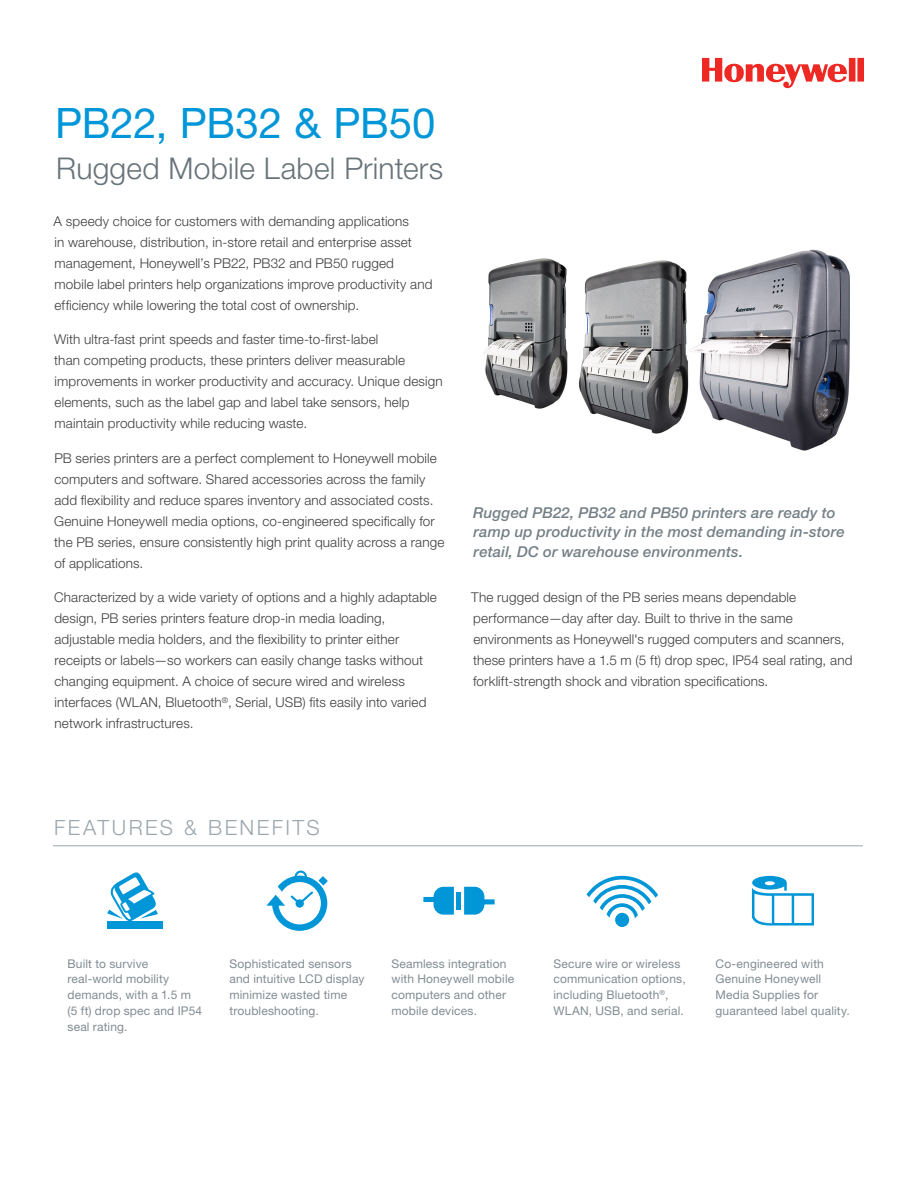
<style>
.page{position:relative;width:918px;height:1188px;background:#fff}
.page>*{position:absolute;margin:0;border:0;box-sizing:border-box;transform-origin:0 0}
.Title_1__28pt{font:42px "Helvetica Neue LT Std";letter-spacing:-.005em;color:#0196d7}
.Title_2__20pt{font:300 30px "Helvetica Neue LT Std";letter-spacing:.005em;color:#687379}
.Sidebar__Header{font:300 21px "Helvetica Neue LT Std";letter-spacing:.12em;color:#9da7ae}
.Product_Caption{font:italic 500 15px/19.5px "Helvetica Neue LT Std";letter-spacing:.01em;color:#748086}
.Body__9_14_pt{font:300 13.5px/21px "Helvetica Neue LT Std";letter-spacing:.01em;color:#3e3e3f}
.Datasheet_Sidebar__B{font:12px/15.8px "Helvetica Neue LT Std";letter-spacing:.015em;color:#818c92}
</style>
<div class="page">
<svg style="left:702px;top:58px;width:162px;height:30px"></svg>
<img style="left:483px;top:249px;width:367px;height:202px">
<hr style="left:53px;top:845px;width:810px;height:1px;background:#9da7ae">
<div style="left:107px;top:921px;width:56px;height:8px;background:#0196d7"></div>
<svg style="left:107px;top:872px;width:51px;height:49px"></svg>
<svg style="left:266px;top:871px;width:61px;height:60px"></svg>
<div style="left:456px;top:892px;width:5px;height:17px;background:#0196d7"></div>
<svg style="left:423px;top:887px;width:31px;height:28px"></svg>
<svg style="left:464px;top:887px;width:31px;height:28px"></svg>
<svg style="left:586px;top:876px;width:72px;height:51px"></svg>
<div style="left:615px;top:913px;width:14px;height:14px;background:#0196d7;border-radius:50%"></div>
<svg style="left:752px;top:876px;width:62px;height:50px"></svg>
<p class="Title_1__28pt" style="left:55px;top:98px;width:382px">PB22, PB32 &amp; PB50</p>
<p class="Title_2__20pt" style="left:56px;top:150px;width:388px">Rugged Mobile Label Printers</p>
<p class="Body__9_14_pt" style="left:54px;top:210px;width:380px">A speedy choice for customers with demanding applications<br>in warehouse, distribution, in-store retail and enterprise asset management, Honeywell’s PB22, PB32 and PB50 rugged mobile label printers help organizations improve productivity and efficiency while lowering the total cost of ownership.</p>
<p class="Body__9_14_pt" style="left:54px;top:329px;width:390px">With ultra-fast print speeds and faster time-to-first-label<br>than competing products, these printers deliver measurable improvements in worker productivity and accuracy. Unique design elements, such as the label gap and label take sensors, help maintain productivity while reducing waste.</p>
<p class="Body__9_14_pt" style="left:54px;top:447px;width:392px">PB series printers are a perfect complement to Honeywell mobile computers and software. Shared accessories across the family add flexibility and reduce spares inventory and associated costs.<br>Genuine Honeywell media options, co-engineered specifically for the PB series, ensure consistently high print quality across a range of applications.</p>
<p class="Body__9_14_pt" style="left:54px;top:587px;width:384px">Characterized by a wide variety of options and a highly adaptable design, PB series printers feature drop-in media loading, adjustable media holders, and the flexibility to printer either receipts or labels—so workers can easily change tasks without changing equipment. A choice of secure wired and wireless interfaces (WLAN, Bluetooth<sup>®</sup>, Serial, USB) fits easily into varied network infrastructures.</p>
<p class="Body__9_14_pt" style="left:471px;top:586px;width:383px">The rugged design of the PB series means dependable performance—day after day. Built to thrive in the same environments as Honeywell's rugged computers and scanners, these printers have a 1.5 m (5 ft) drop spec, IP54 seal rating, and forklift-strength shock and vibration specifications.</p>
<p class="Product_Caption" style="left:473px;top:503px;width:373px">Rugged PB22, PB32 and PB50 printers are ready to ramp up productivity in the most demanding in-store retail, DC or warehouse environments.</p>
<p class="Sidebar__Header" style="left:54px;top:815px;width:267px">FEATURES &amp; BENEFITS</p>
<p class="Datasheet_Sidebar__B" style="left:68px;top:955px;width:136px">Built to survive real-world mobility demands, with a 1.5 m (5 ft) drop spec and IP54 seal rating.</p>
<p class="Datasheet_Sidebar__B" style="left:230px;top:955px;width:137px">Sophisticated sensors and intuitive LCD display minimize wasted time troubleshooting.</p>
<p class="Datasheet_Sidebar__B" style="left:392px;top:955px;width:124px">Seamless integration with Honeywell mobile computers and other mobile devices.</p>
<p class="Datasheet_Sidebar__B" style="left:554px;top:955px;width:134px">Secure wire or wireless communication options, including Bluetooth<sup>®</sup>,<br>WLAN, USB, and serial.</p>
<p class="Datasheet_Sidebar__B" style="left:716px;top:955px;width:136px">Co-engineered with<br>Genuine Honeywell<br>Media Supplies for guaranteed label quality.</p>
</div>
